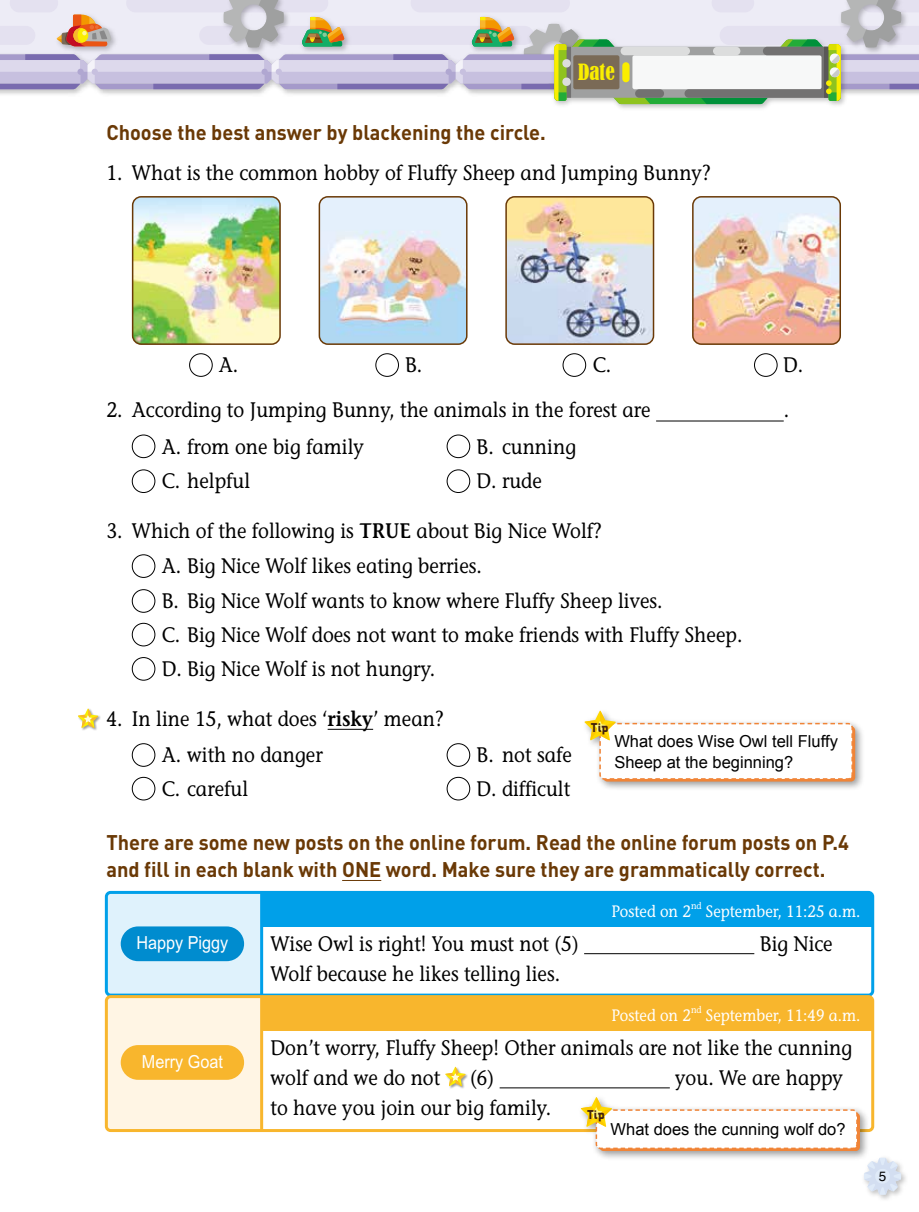
<style>
.page{position:relative;width:919px;height:1212px;background:#fff}
.page>*{position:absolute;margin:0;border:0;box-sizing:border-box;transform-origin:0 0}
.t1{font:21px/34.5px "Stone Informal";color:#000;scale:.9 1}
.t2{font:700 21px/27px "DIN";color:#6a3906;scale:.95 1}
.t3{font:condensed 21px "Bernard";color:#faee00}
.t4{font:700 18px "M Hei HK";color:#fff;scale:.9 1}
.t5{font:16.5px/21px "Arial";color:#000}
.t6{font:16.5px "Stone Informal";color:#fff;scale:.9 1}
.t7{font:13.5px "Helvetica";color:#000}
.t8{font:700 12.75px "Lunatix OT";color:#41210f}
.t9{font:9.6px "Stone Informal";color:#fff;scale:.9 1}
.s1{font-weight:600}
</style>
<div class="page">
<img style="left:877px;top:1166px;width:29px;height:34px">
<svg style="left:864px;top:1157px;width:37px;height:38px"></svg>
<svg style="left:0;top:0;width:918px;height:104px;background:#d1d0d5"></svg>
<hr style="left:327px;top:729px;width:46px;height:1px;background:#000">
<hr style="left:342px;top:880px;width:39px;height:1px;background:#6a3906">
<img style="left:133px;top:197px;width:145px;height:147px">
<div style="left:132px;top:196px;width:149px;height:149px;border:2px solid #6a3906;border-radius:9px"></div>
<img style="left:321px;top:197px;width:145px;height:147px">
<div style="left:318px;top:196px;width:149px;height:149px;border:2px solid #6a3906;border-radius:9px"></div>
<img style="left:508px;top:197px;width:145px;height:147px">
<div style="left:505px;top:196px;width:149px;height:149px;border:2px solid #6a3906;border-radius:9px"></div>
<img style="left:695px;top:197px;width:145px;height:147px">
<div style="left:692px;top:196px;width:148px;height:149px;border:2px solid #6a3906;border-radius:9px"></div>
<div style="left:189px;top:353px;width:23px;height:24px;border:1px solid #000;border-radius:50%"></div>
<div style="left:375px;top:353px;width:24px;height:24px;border:1px solid #000;border-radius:50%"></div>
<div style="left:562px;top:353px;width:24px;height:24px;border:1px solid #000;border-radius:50%"></div>
<div style="left:754px;top:353px;width:23px;height:24px;border:1px solid #000;border-radius:50%"></div>
<hr style="left:656px;top:421px;width:127px;height:1px;background:#000">
<div style="left:132px;top:435px;width:23px;height:23px;border:1px solid #000;border-radius:50%"></div>
<div style="left:446px;top:435px;width:24px;height:23px;border:1px solid #000;border-radius:50%"></div>
<div style="left:132px;top:469px;width:23px;height:24px;border:1px solid #000;border-radius:50%"></div>
<div style="left:446px;top:469px;width:24px;height:24px;border:1px solid #000;border-radius:50%"></div>
<div style="left:132px;top:554px;width:23px;height:24px;border:1px solid #000;border-radius:50%"></div>
<div style="left:132px;top:589px;width:23px;height:24px;border:1px solid #000;border-radius:50%"></div>
<div style="left:132px;top:623px;width:23px;height:23px;border:1px solid #000;border-radius:50%"></div>
<div style="left:132px;top:657px;width:23px;height:23px;border:1px solid #000;border-radius:50%"></div>
<div style="left:132px;top:743px;width:23px;height:24px;border:1px solid #000;border-radius:50%"></div>
<div style="left:446px;top:743px;width:24px;height:24px;border:1px solid #000;border-radius:50%"></div>
<div style="left:132px;top:777px;width:23px;height:23px;border:1px solid #000;border-radius:50%"></div>
<div style="left:446px;top:777px;width:24px;height:23px;border:1px solid #000;border-radius:50%"></div>
<div style="left:78px;top:709px;width:23px;height:22px;background:#000;opacity:.4"></div>
<svg style="left:78px;top:709px;width:20px;height:19px"></svg>
<div style="left:581px;top:707px;width:284px;height:85px;background:#000;opacity:.4"></div>
<div style="left:603px;top:726px;width:252px;height:55px;background:#f08437;border-radius:4px"></div>
<svg style="left:584px;top:711px;width:269px;height:69px"></svg>
<div style="left:258px;top:892px;width:614px;height:34px;background:#00a0e9"></div>
<div style="left:105px;top:891px;width:769px;height:105px;border:3px solid #00a0e9;border-radius:4px"></div>
<hr style="left:584px;top:953px;width:170px;height:1px;background:#000">
<div style="left:258px;top:996px;width:614px;height:34px;background:#f8b62d"></div>
<svg style="left:106px;top:892px;width:157px;height:236px;background:#cbe2e5"></svg>
<div style="left:105px;top:995px;width:769px;height:137px;border:3px solid #f8b62d;border-radius:4px"></div>
<div style="left:121px;top:1045px;width:123px;height:35px;background:#f8b62d;border-radius:17px"></div>
<hr style="left:499px;top:1087px;width:170px;height:1px;background:#000">
<div style="left:445px;top:1067px;width:23px;height:22px;background:#000;opacity:.4"></div>
<svg style="left:445px;top:1067px;width:20px;height:19px"></svg>
<div style="left:577px;top:1094px;width:292px;height:67px;background:#000;opacity:.4"></div>
<div style="left:599px;top:1113px;width:260px;height:38px;background:#f08437;border-radius:4px"></div>
<svg style="left:580px;top:1097px;width:278px;height:53px"></svg>
<p class="t3" style="left:578px;top:60px;width:38px">Date</p>
<p class="t2" style="left:106px;top:118px;width:464px">Choose the best answer by blackening the circle.</p>
<p class="t1" style="left:106px;top:155px;width:673px">1. What is the common hobby of Fluffy Sheep and Jumping Bunny?</p>
<p class="t1" style="left:219px;top:348px;width:23px">A.</p>
<p class="t1" style="left:405px;top:348px;width:21px">B.</p>
<p class="t1" style="left:592px;top:348px;width:22px">C.</p>
<p class="t1" style="left:783px;top:348px;width:24px">D.</p>
<p class="t1" style="left:106px;top:392px;width:606px">2. According to Jumping Bunny, the animals in the forest are</p>
<p class="t1" style="left:783px;top:392px;width:8px">.</p>
<p class="t1" style="left:162px;top:429px;width:226px">A. from one big family</p>
<p class="t1" style="left:476px;top:429px;width:112px">B. cunning</p>
<p class="t1" style="left:162px;top:464px;width:100px">C. helpful</p>
<p class="t1" style="left:476px;top:464px;width:74px">D. rude</p>
<p class="t1" style="left:162px;top:513px;width:646px;text-indent:-55px">3. Which of the following is <span class="s1">TRUE</span> about Big Nice Wolf?<br>A. Big Nice Wolf likes eating berries.<br>B. Big Nice Wolf wants to know where Fluffy Sheep lives.<br>C. Big Nice Wolf does not want to make friends with Fluffy Sheep.<br>D. Big Nice Wolf is not hungry.</p>
<p class="t1" style="left:162px;top:701px;width:315px;line-height:35.7px;text-indent:-55px">4. In line 15, what does ‘<span class="s1">risky</span>’ mean?<br>A. with no danger</p>
<p class="t8" style="left:591px;top:720px;width:19px">Tip</p>
<p class="t5" style="left:614px;top:731px;width:225px">What does Wise Owl tell Fluffy<br>Sheep at the beginning?</p>
<p class="t1" style="left:476px;top:737px;width:107px">B. not safe</p>
<p class="t1" style="left:162px;top:771px;width:98px">C. careful</p>
<p class="t1" style="left:476px;top:771px;width:106px">D. difficult</p>
<p class="t2" style="left:106px;top:828px;width:783px">There are some new posts on the online forum. Read the online forum posts on P.4 and fill in each blank with ONE word. Make sure they are grammatically correct.</p>
<p class="t4" style="left:136px;top:929px;width:104px">Happy Piggy</p>
<p class="t4" style="left:142px;top:1048px;width:92px">Merry Goat</p>
<p class="t6" style="left:611px;top:901px;width:90px">Posted on 2</p>
<p class="t9" style="left:691px;top:900px;width:13px">nd</p>
<p class="t6" style="left:706px;top:901px;width:173px">September, 11:25 a.m.</p>
<p class="t1" style="left:270px;top:926px;width:344px">Wise Owl is right! You must not (5)</p>
<p class="t1" style="left:759px;top:926px;width:83px">Big Nice</p>
<p class="t1" style="left:270px;top:956px;width:323px">Wolf because he likes telling lies.</p>
<p class="t6" style="left:611px;top:1006px;width:90px">Posted on 2</p>
<p class="t9" style="left:691px;top:1004px;width:13px">nd</p>
<p class="t6" style="left:706px;top:1006px;width:173px">September, 11:49 a.m.</p>
<p class="t1" style="left:270px;top:1033px;width:647px;line-height:30px">Don’t worry, Fluffy Sheep! Other animals are not like the cunning wolf and we do not</p>
<p class="t1" style="left:470px;top:1060px;width:28px">(6)</p>
<p class="t1" style="left:675px;top:1060px;width:188px">you. We are happy</p>
<p class="t1" style="left:270px;top:1090px;width:313px">to have you join our big family.</p>
<p class="t8" style="left:587px;top:1106px;width:19px">Tip</p>
<p class="t5" style="left:610px;top:1119px;width:236px">What does the cunning wolf do?</p>
<p class="t7" style="left:878px;top:1166px;width:9px">5</p>
</div>
